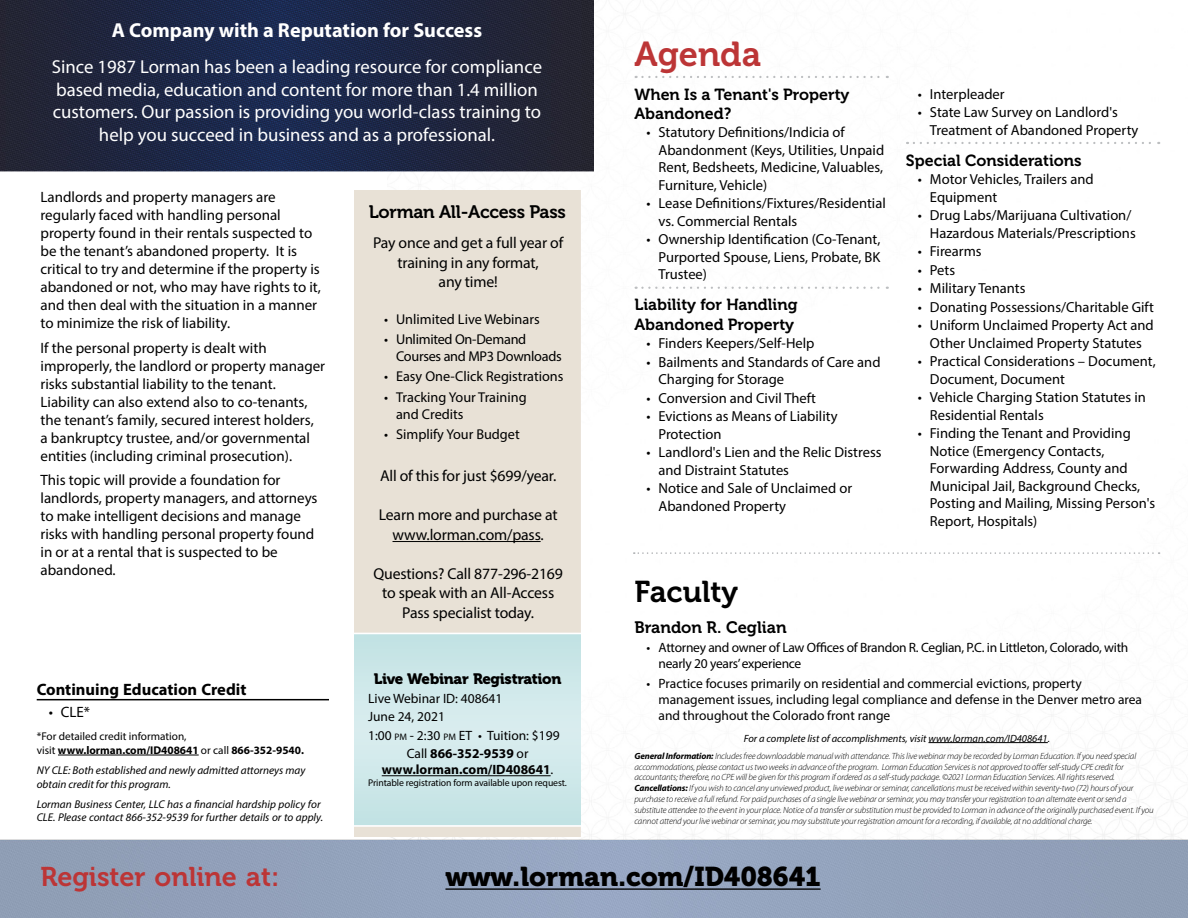
<style>
.page{position:relative;width:1188px;height:918px;background:#fff}
.page>*{position:absolute;margin:0;border:0;box-sizing:border-box;transform-origin:0 0}
.t1{font:34.5px "Museo 700";color:#bc3536}
.t2{font:30px "Museo 700";color:#000}
.t3{font:27px "Museo 900";color:#000}
.t4{font:27px "Museo 700";color:#bc3536}
.t5{font:700 20.25px "Myriad Pro";color:#fff}
.t6{font:18.75px/22.5px "Myriad Pro";color:#fff;text-align:center}
.t7{font:18px "Museo 700";letter-spacing:-.015em;color:#000}
.t8{font:700 16.5px "Myriad Pro";color:#000}
.t9{font:16.5px "Museo 700";color:#000}
.t10{font:16.05px/19.2px "Museo 700";color:#000}
.t11{font:15.75px/19.5px "Myriad Pro";letter-spacing:-.01em;color:#000;text-align:center}
.t12{font:15px/18px "Myriad Pro";color:#000}
.t13{font:15px "Museo 900";letter-spacing:-.02em;color:#000}
.t14{font:14.55px/17.4px "Myriad Pro";color:#000}
.t15{font:14.25px/17.1px "Myriad Pro";color:#000}
.t16{font:14.25px/17.1px "Myriad Pro";letter-spacing:-.02em;color:#000}
.t17{font:13.5px/16.2px "Myriad Pro";color:#000}
.t18{font:13.5px/16.2px "Myriad Pro";letter-spacing:-.02em;color:#000}
.t19{font:700 13.5px "Myriad Pro";color:#000}
.t20{font:italic 11.25px/20.2px "Myriad Pro";color:#000}
.t21{font:11.25px "Myriad Pro";color:#000}
.t22{font:italic 10.5px "Myriad Pro";color:#000}
.t23{font:9.75px "Myriad Pro";letter-spacing:-.01em;color:#000}
.t24{font:italic 300 9px/10.8px "Myriad Pro";letter-spacing:-.015em;color:#000}
.s1{font-style:normal}
.s2{font-weight:700;font-style:normal}
.s3{font-style:inherit}
.s4{font-size:9.45px}
.s5{font-weight:400}
.s6{font-weight:700}
</style>
<div class="page">
<img style="left:0;top:839px;width:1188px;height:79px">
<img style="left:0;top:0;width:594px;height:172px">
<hr style="left:382px;top:775px;width:169px;height:1px;background:#000">
<hr style="left:446px;top:888px;width:375px;height:2px;background:#000">
<hr style="left:393px;top:541px;width:148px;height:1px;background:#000">
<svg style="left:634px;top:552px;width:526px;height:2px"></svg>
<hr style="left:928px;top:742px;width:120px;height:1px;background:#000">
<svg style="left:636px;top:76px;width:252px;height:2px"></svg>
<svg style="left:636px;top:287px;width:252px;height:2px"></svg>
<svg style="left:914px;top:142px;width:245px;height:2px"></svg>
<hr style="left:37px;top:699px;width:292px;height:1px;background:#000">
<hr style="left:58px;top:755px;width:141px;height:1px;background:#000">
<h3 class="t5" style="left:112px;top:17px;width:372px">A Company with a Reputation for Success</h3>
<p class="t6" style="left:52px;top:55px;width:492px">Since 1987 Lorman has been a leading resource for compliance based media, education and content for more than 1.4 million customers. Our passion is providing you world-class training to help you succeed in business and as a professional.</p>
<p class="t12" style="left:40px;top:187px;width:282px">Landlords and property managers are regularly faced with handling personal property found in their rentals suspected to be the tenant’s abandoned property. It is critical to try and determine if the property is abandoned or not, who may have rights to it, and then deal with the situation in a manner to minimize the risk of liability.</p>
<p class="t12" style="left:40px;top:338px;width:286px">If the personal property is dealt with improperly, the landlord or property manager risks substantial liability to the tenant.<br>Liability can also extend also to co-tenants, the tenant’s family, secured interest holders,<br>a bankruptcy trustee, and/or governmental entities (including criminal prosecution).</p>
<p class="t12" style="left:40px;top:471px;width:279px">This topic will provide a foundation for landlords, property managers, and attorneys to make intelligent decisions and manage risks with handling personal property found in or at a rental that is suspected to be abandoned.</p>
<p class="t8" style="left:37px;top:679px;width:211px">Continuing Education Credit</p>
<p class="t21" style="left:37px;top:730px;width:151px">*For detailed credit information,</p>
<p class="t12" style="left:49px;top:703px;width:43px">• CLE*</p>
<p class="t20" style="left:37px;top:740px;width:270px"><span class="s1">visit</span> <span class="s2">www.lorman.com/ID408641</span> <span class="s1">or call</span> <span class="s2">866-352-9540.<br></span>NY CLE: Both established and newly admitted attorneys may</p>
<p class="t20" style="left:37px;top:774px;width:285px">obtain credit for this program.<br>Lorman Business Center, LLC has a financial hardship policy for</p>
<p class="t20" style="left:37px;top:807px;width:288px">CLE. Please contact 866-352-9539 for further details or to apply.</p>
<p class="t7" style="left:369px;top:202px;width:199px">Lorman All-Access Pass</p>
<p class="t11" style="left:373px;top:233px;width:192px">Pay once and get a full year of training in any format,<br>any time!</p>
<p class="t15" style="left:384px;top:310px;width:157px">• Unlimited Live Webinars</p>
<p class="t16" style="left:396px;top:330px;width:167px;text-indent:-12px">• Unlimited On-Demand<br>Courses and MP3 Downloads</p>
<p class="t15" style="left:384px;top:368px;width:181px">• Easy One-Click Registrations</p>
<p class="t15" style="left:396px;top:388px;width:132px;text-indent:-12px">• Tracking Your Training and Credits</p>
<p class="t15" style="left:384px;top:426px;width:137px">• Simplify Your Budget</p>
<p class="t11" style="left:380px;top:466px;width:178px">All of this for just $699/year.</p>
<p class="t11" style="left:379px;top:505px;width:180px">Learn more and purchase at www.lorman.com/pass.</p>
<p class="t11" style="left:373px;top:564px;width:191px">Questions? Call 877-296-2169 to speak with an All-Access<br>Pass specialist today.</p>
<p class="t13" style="left:374px;top:670px;width:189px">Live Webinar Registration</p>
<p class="t17" style="left:368px;top:690px;width:136px">Live Webinar ID: 408641</p>
<p class="t17" style="left:368px;top:709px;width:78px">June 24, 2021</p>
<p class="t17" style="left:368px;top:727px;width:193px"><span class="s3">1:00</span> <span class="s4">pm</span> - <span class="s3">2:30</span> <span class="s4">pm</span> ET • Tuition: $199</p>
<p class="t19" style="left:407px;top:745px;width:123px"><span class="s5">Call</span> 866-352-9539 <span class="s5">or</span></p>
<p class="t19" style="left:382px;top:761px;width:173px">www.lorman.com/ID408641<span class="s5">.</span></p>
<p class="t23" style="left:368px;top:777px;width:200px">Printable registration form available upon request.</p>
<h1 class="t1" style="left:634px;top:35px;width:128px">Agenda</h1>
<p class="t10" style="left:634px;top:85px;width:216px">When Is a Tenant's Property<br>Abandoned?</p>
<p class="t14" style="left:658px;top:124px;width:227px;text-indent:-12px">• Statutory Definitions/I ndicia of Abandonment (Keys, Utilities, Unpaid Rent, Bedsheets, Medicine, Valuables, Furniture, Vehicle)</p>
<p class="t14" style="left:658px;top:195px;width:229px;text-indent:-12px">• Lease Definitions/Fixtures/Residential vs. Commercial Rentals</p>
<p class="t14" style="left:658px;top:231px;width:223px;text-align:justify;text-indent:-12px">• Ownership Identification (Co-Tenant, Purported Spouse, Liens, Probate, BK Trustee)</p>
<p class="t10" style="left:634px;top:296px;width:165px">Liability for Handling<br>Abandoned Property</p>
<p class="t14" style="left:647px;top:334px;width:170px">• Finders Keepers/Self-Help</p>
<p class="t14" style="left:658px;top:353px;width:224px;text-indent:-12px">• Bailments and Standards of Care and<br>Charging for Storage</p>
<p class="t14" style="left:647px;top:389px;width:171px">• Conversion and Civil Theft</p>
<p class="t14" style="left:658px;top:408px;width:181px;text-indent:-12px">• Evictions as Means of Liability<br>Protection</p>
<p class="t14" style="left:658px;top:444px;width:225px;text-indent:-12px">• Landlord's Lien and the Relic Distress and Distraint Statutes</p>
<p class="t14" style="left:658px;top:480px;width:195px;text-indent:-12px">• Notice and Sale of Unclaimed or<br>Abandoned Property</p>
<p class="t14" style="left:918px;top:85px;width:88px">• I nterpleader</p>
<p class="t14" style="left:930px;top:103px;width:210px;text-indent:-12px">• State Law Survey on Landlord's<br>Treatment of Abandoned Property</p>
<p class="t10" style="left:906px;top:151px;width:177px">Special Considerations</p>
<p class="t14" style="left:930px;top:170px;width:165px;text-indent:-12px">• Motor Vehicles, Trailers and<br>Equipment</p>
<p class="t14" style="left:918px;top:206px;width:219px;text-align:right">• Drug Labs/Marijuana Cultivation/<br>Hazardous Materials/Prescriptions</p>
<p class="t14" style="left:918px;top:242px;width:65px">• Firearms</p>
<p class="t14" style="left:918px;top:261px;width:39px">• Pets</p>
<p class="t14" style="left:918px;top:279px;width:109px">• Military Tenants</p>
<p class="t14" style="left:918px;top:298px;width:237px">• Donating Possessions/Charitable Gift</p>
<p class="t14" style="left:918px;top:317px;width:237px;text-align:center">• Uniform Unclaimed Property Act and<br>Other Unclaimed Property Statutes</p>
<p class="t14" style="left:930px;top:353px;width:227px;text-indent:-12px">• Practical Considerations – Document,<br>Document, Document</p>
<p class="t14" style="left:930px;top:389px;width:217px;text-indent:-12px">• Vehicle Charging Station Statutes in<br>Residential Rentals</p>
<p class="t14" style="left:930px;top:425px;width:227px;text-indent:-12px">• Finding the Tenant and Providing<br>Notice (Emergency Contacts,<br>Forwarding Address, County and<br>Municipal Jail, Background Checks,<br>Posting and Mailing, Missing Person's<br>Report, Hospitals)</p>
<h2 class="t2" style="left:634px;top:575px;width:105px">Faculty</h2>
<p class="t9" style="left:634px;top:618px;width:154px">Brandon R. Ceglian</p>
<p class="t18" style="left:659px;top:639px;width:471px;text-indent:-12px">• Attorney and owner of Law Offices of Brandon R. Ceglian, P.C. in Littleton, Colorado, with nearly 20 years’ experience</p>
<p class="t17" style="left:659px;top:675px;width:485px;text-indent:-12px">• Practice focuses primarily on residential and commercial evictions, property management issues, including legal compliance and defense in the Denver metro area and throughout the Colorado front range</p>
<p class="t22" style="left:744px;top:732px;width:308px">For a complete list of accomplishments, visit www.lorman.com/ID408641.</p>
<p class="t24" style="left:634px;top:750px;width:521px"><span class="s6">General Information:</span> Includes free downloadable manual with attendance. This live webinar may be recorded by Lorman Education. If you need special accommodations, please contact us two weeks in advance of the program. Lorman Education Services is not approved to offer self-study CPE credit for accountants; therefore, no CPE will be given for this program if ordered as a self-study package. ©2021 Lorman Education Services. All rights reserved.<br><span class="s6">Cancellations:</span> If you wish to cancel any unviewed product, live webinar or seminar, cancellations must be received within seventy-two (72) hours of your purchase to receive a full refund. For paid purchases of a single live webinar or seminar, you may transfer your registration to an alternate event or send a substitute attendee to the event in your place. Notice of a transfer or substitution must be provided to Lorman in advance of the originally purchased event. If you cannot attend your live webinar or seminar, you may substitute your registration amount for a recording, if available, at no additional charge.</p>
<h3 class="t4" style="left:40px;top:862px;width:240px">Register online at:</h3>
<h3 class="t3" style="left:446px;top:862px;width:377px">www.lorman.com/ID408641</h3>
</div>
